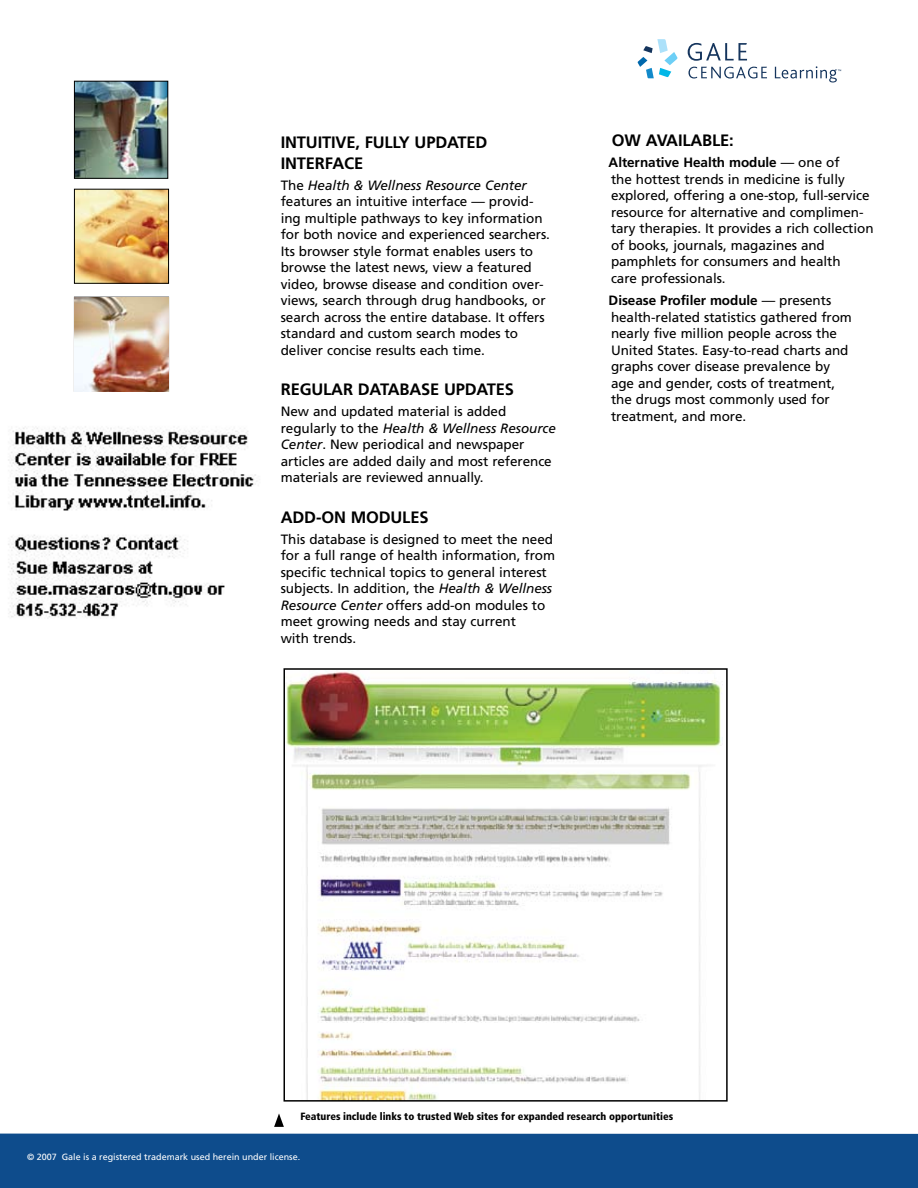
<style>
.page{position:relative;width:918px;height:1188px;background:#fff}
.page>*{position:absolute;margin:0;border:0;box-sizing:border-box;transform-origin:0 0}
.t1{font:700 16.5px/21px "Frutiger";letter-spacing:-.01em;color:#000}
.t2{font:13.5px/16.5px "Frutiger";letter-spacing:-.005em;color:#000}
.t3{font:900 condensed 10.5px "Frutiger";color:#000}
.t4{font:9px "Frutiger";color:#fff}
.s1{font-style:italic}
.s2{font-weight:700}
</style>
<div class="page">
<div style="left:0;top:1134px;width:918px;height:54px;background:#0e4c8c"></div>
<svg style="left:274px;top:1113px;width:10px;height:14px"></svg>
<img style="left:76px;top:83px;width:90px;height:93px">
<div style="left:74px;top:81px;width:94px;height:97px;border:1px solid #000"></div>
<img style="left:76px;top:191px;width:91px;height:91px">
<div style="left:74px;top:189px;width:95px;height:95px;border:1px solid #000"></div>
<svg style="left:688px;top:67px;width:79px;height:12px"></svg>
<svg style="left:775px;top:66px;width:66px;height:17px"></svg>
<img style="left:287px;top:671px;width:435px;height:428px">
<div style="left:284px;top:668px;width:444px;height:434px;border:2px solid #000"></div>
<div style="left:650px;top:674px;width:64px;height:6px;background:#fff"></div>
<svg style="left:688px;top:43px;width:59px;height:18px"></svg>
<svg style="left:638px;top:39px;width:40px;height:39px"></svg>
<img style="left:74px;top:297px;width:95px;height:94px">
<img style="left:8px;top:426px;width:249px;height:193px">
<p class="t1" style="left:281px;top:132px;width:208px">INTUITIVE, FULLY UPDATED<br>INTERFACE</p>
<p class="t2" style="left:281px;top:177px;width:271px">The <span class="s1">Health &amp; Wellness Resource Center </span>features an intuitive interface — provid&shy;ing multiple pathways to key information for both novice and experienced searchers.<br>Its browser style format enables users to browse the latest news, view a featured video, browse disease and condition over&shy;views, search through drug handbooks, or search across the entire database. It offers standard and custom search modes to deliver concise results each time.</p>
<p class="t1" style="left:281px;top:379px;width:235px">REGULAR DATABASE UPDATES</p>
<p class="t2" style="left:281px;top:403px;width:277px">New and updated material is added regularly to the <span class="s1">Health &amp; Wellness Resource Center</span>. New periodical and newspaper articles are added daily and most reference materials are reviewed annually.</p>
<p class="t1" style="left:281px;top:507px;width:149px">ADD-ON MODULES</p>
<p class="t2" style="left:281px;top:531px;width:276px">This database is designed to meet the need for a full range of health information, from specific technical topics to general interest subjects. In addition, the <span class="s1">Health &amp; Wellness Resource Center</span> offers add-on modules to meet growing needs and stay current<br>with trends.</p>
<p class="t1" style="left:612px;top:130px;width:45px">ow available</p>
<p class="t1" style="left:729px;top:130px;width:6px">:</p>
<p class="t2" style="left:609px;top:154px;width:266px"><span class="s2">Alternative Health module</span> — one of<br>the hottest trends in medicine is fully explored, offering a one-stop, full-service resource for alternative and complimen&shy;tary therapies. It provides a rich collection of books, journals, magazines and pamphlets for consumers and health<br>care professionals.</p>
<p class="t2" style="left:609px;top:292px;width:245px"><span class="s2">Disease Profiler module</span> — presents health-related statistics gathered from nearly five million people across the United States. Easy-to-read charts and graphs cover disease prevalence by age and gender, costs of treatment, the drugs most commonly used for treatment, and more.</p>
<p class="t3" style="left:300px;top:1110px;width:374px">Features include links to trusted Web sites for expanded research opportunities</p>
<p class="t4" style="left:27px;top:1151px;width:275px">© 2007 Gale is a registered trademark used herein under license.</p>
</div>
